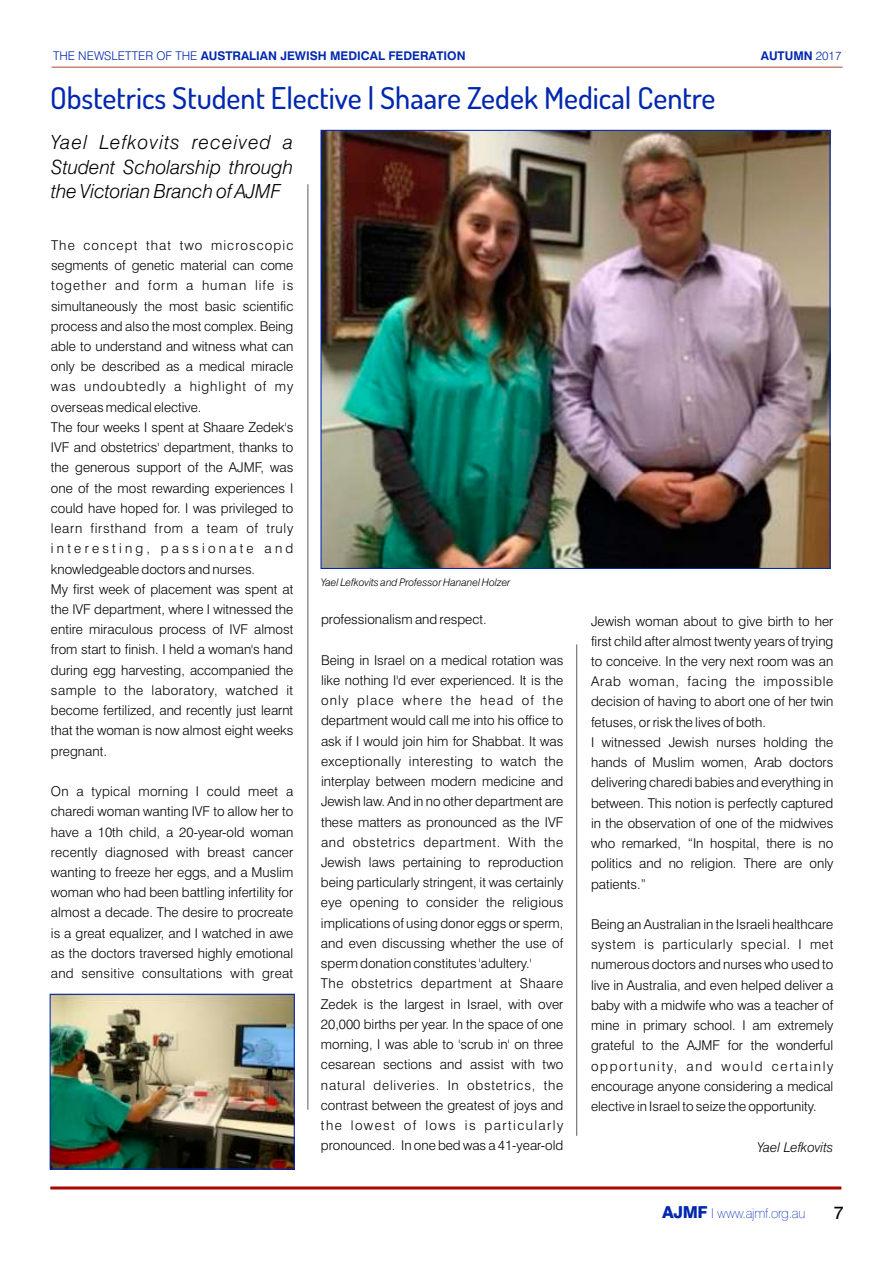
<style>
.page{position:relative;width:893px;height:1263px;background:#fff}
.page>*{position:absolute;margin:0;border:0;box-sizing:border-box;transform-origin:0 0}
.t1{font:500 30px "Dosis";color:#0027af}
.t2{font:italic 300 19.5px/24.6px "Swiss 721 BT";color:#000;text-align:justify}
.t3{font:18px "Swiss 721 BT";color:#000}
.t4{font:300 13.5px/20.2px "Swiss 721 BT";color:#000}
.t5{font:100 13.5px "Swiss 721 BT";letter-spacing:-.025em;color:#0027af}
.t6{font:italic 300 13.5px "Swiss 721 BT";color:#000}
.t7{font:700 12px "Swiss 721 BT";color:#0027af}
.t8{font:italic 300 10.5px "Swiss 721 BT";color:#000}
.s1{font-weight:300}
.s2{font-weight:800;font-size:16.5px}
</style>
<div class="page">
<hr style="left:50px;top:1186px;width:791px;height:3px;background:#a80600">
<hr style="left:52px;top:67px;width:791px;height:1px;background:#b0482e">
<img style="left:322px;top:132px;width:506px;height:435px">
<hr style="left:308px;top:184px;width:1px;height:926px;background:#5c5b5b">
<hr style="left:576px;top:644px;width:1px;height:492px;background:#5c5b5b">
<img style="left:52px;top:996px;width:241px;height:171px">
<div style="left:50px;top:994px;width:245px;height:175px;border:1px solid #0027af"></div>
<p class="t7" style="left:53px;top:50px;width:414px"><span class="s1">THE NEWSLETTER OF THE</span> AUSTRALIAN JEWISH MEDICAL FEDERATION</p>
<p class="t7" style="left:761px;top:51px;width:82px">AUTUMN <span class="s1">2017</span></p>
<h1 class="t1" style="left:50px;top:78px;width:667px">Obstetrics Student Elective | Shaare Zedek Medical Centre</h1>
<h2 class="t2" style="left:51px;top:132px;width:244px">Yael Lefkovits received a Student Scholarship through the Victorian Branch of AJMF</h2>
<p class="t4" style="left:51px;top:236px;width:244px">The concept that two microscopic segments of genetic material can come together and form a human life is simultaneously the most basic scientific process and also the most complex. Being able to understand and witness what can only be described as a medical miracle was undoubtedly a highlight of my overseas medical elective.<br>The four weeks I spent at Shaare Zedek's IVF and obstetrics' department, thanks to the generous support of the AJMF, was one of the most rewarding experiences I could have hoped for. I was privileged to learn firsthand from a team of truly interesting, passionate and knowledgeable doctors and nurses.<br>My first week of placement was spent at the IVF department, where I witnessed the entire miraculous process of IVF almost from start to finish. I held a woman's hand during egg harvesting, accompanied the sample to the laboratory, watched it become fertilized, and recently just learnt that the woman is now almost eight weeks pregnant.</p>
<p class="t4" style="left:51px;top:782px;width:244px;text-align:justify">On a typical morning I could meet a charedi woman wanting IVF to allow her to have a 10th child, a 20-year-old woman recently diagnosed with breast cancer wanting to freeze her eggs, and a Muslim woman who had been battling infertility for almost a decade. The desire to procreate is a great equalizer, and I watched in awe as the doctors traversed highly emotional and sensitive consultations with great</p>
<p class="t8" style="left:321px;top:578px;width:191px">Yael Lefkovits and Professor Hananel Holzer</p>
<p class="t4" style="left:321px;top:611px;width:167px">professionalism and respect.</p>
<p class="t4" style="left:321px;top:651px;width:244px">Being in Israel on a medical rotation was like nothing I'd ever experienced. It is the only place where the head of the department would call me into his office to ask if I would join him for Shabbat. It was exceptionally interesting to watch the interplay between modern medicine and Jewish law. And in no other department are these matters as pronounced as the IVF and obstetrics department. With the Jewish laws pertaining to reproduction being particularly stringent, it was certainly eye opening to consider the religious implications of using donor eggs or sperm, and even discussing whether the use of sperm donation constitutes 'adultery.'<br>The obstetrics department at Shaare Zedek is the largest in Israel, with over 20,000 births per year. In the space of one morning, I was able to 'scrub in' on three cesarean sections and assist with two natural deliveries. In obstetrics, the contrast between the greatest of joys and the lowest of lows is particularly pronounced. In one bed was a 41-year-old</p>
<p class="t4" style="left:591px;top:612px;width:244px">Jewish woman about to give birth to her first child after almost twenty years of trying to conceive. In the very next room was an Arab woman, facing the impossible decision of having to abort one of her twin fetuses, or risk the lives of both.<br>I witnessed Jewish nurses holding the hands of Muslim women, Arab doctors delivering charedi babies and everything in between. This notion is perfectly captured in the observation of one of the midwives who remarked, “In hospital, there is no politics and no religion. There are only patients.”</p>
<p class="t4" style="left:591px;top:915px;width:244px;text-align:justify">Being an Australian in the Israeli healthcare system is particularly special. I met numerous doctors and nurses who used to live in Australia, and even helped deliver a baby with a midwife who was a teacher of mine in primary school. I am extremely grateful to the AJMF for the wonderful opportunity, and would certainly encourage anyone considering a medical elective in Israel to seize the opportunity.</p>
<p class="t6" style="left:757px;top:1141px;width:77px">Yael Lefkovits</p>
<p class="t5" style="left:662px;top:1208px;width:145px"><span class="s2">AJMF</span> I www.ajmf.org.au</p>
<h3 class="t3" style="left:834px;top:1205px;width:11px">7</h3>
</div>
